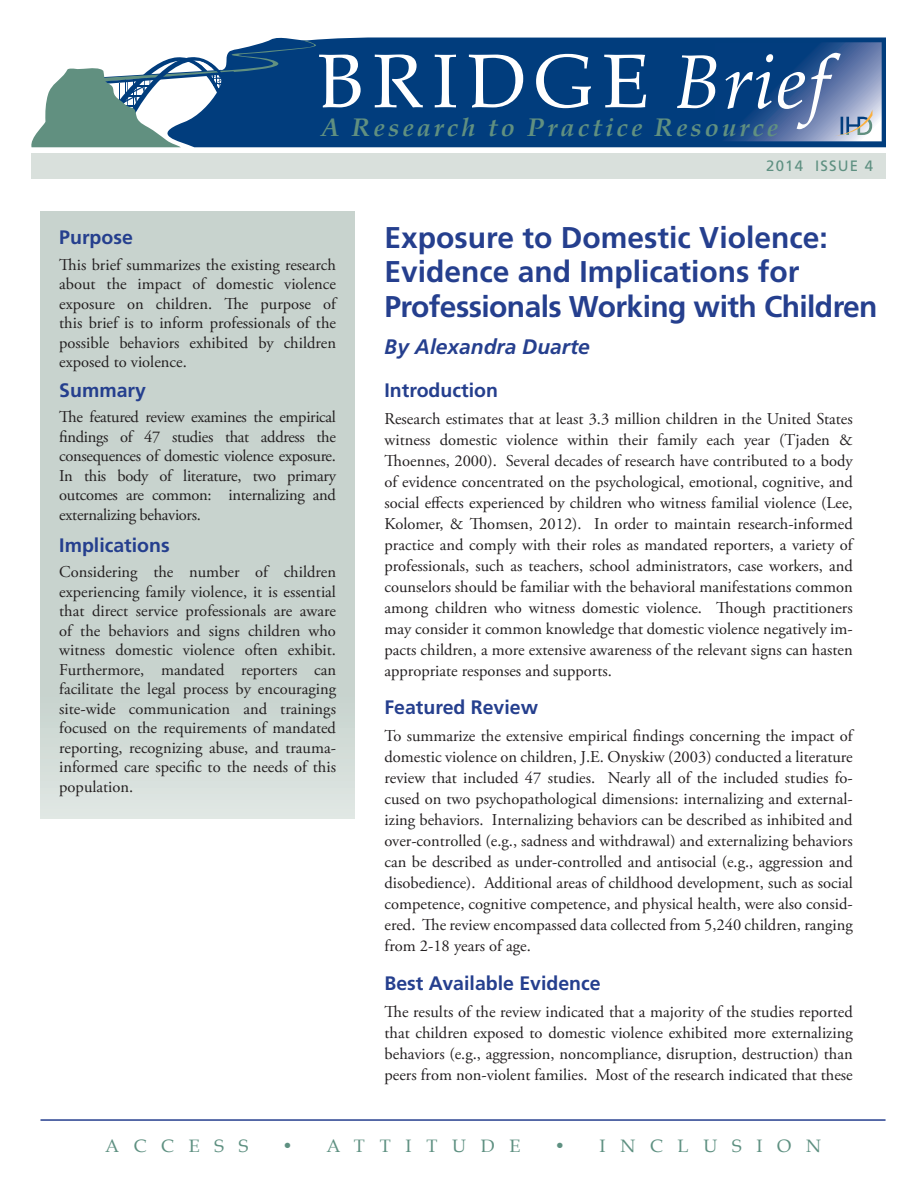
<style>
.page{position:relative;width:918px;height:1188px;background:#fff}
.page>*{position:absolute;margin:0;border:0;box-sizing:border-box;transform-origin:0 0}
.t1{font:76.05px "Book Antiqua";letter-spacing:.12em;color:#fff}
.t2{font:700 30px/34.8px "Frutiger LT Std";color:#253f8e}
.t3{font:italic 700 25.5px "Book Antiqua";letter-spacing:.12em;color:#619080}
.t4{font:italic 700 21px "Frutiger LT Std";color:#253f8e}
.Article_Head{font:700 19.5px "Frutiger LT Std";color:#253f8e}
.t5{font:18px "Book Antiqua";letter-spacing:.82em;color:#5e9081}
.Article_body{font:16.5px/21px "Adobe Garamond Pro";color:#231f20;text-align:justify}
.t6{font:15px "Frutiger LT Std";letter-spacing:.08em;color:#5e9081}
.s1{font-style:italic}
</style>
<div class="page">
<div style="left:40px;top:212px;width:315px;height:607px;background:linear-gradient(to bottom,#c4d0ca,#d1dad6)"></div>
<div style="left:270px;top:37px;width:616px;height:110px;background:#013d7d"></div>
<svg style="left:31px;top:40px;width:286px;height:107px"></svg>
<svg style="left:714px;top:42px;width:168px;height:99px;background:#3e6499"></svg>
<div style="left:31px;top:154px;width:855px;height:25px;background:#d9e0dc"></div>
<hr style="left:40px;top:1119px;width:846px;height:2px;background:#253f8e">
<p class="t1" style="left:317px;top:34px;width:513px">BRIDGE <span class="s1">Brief</span></p>
<p class="t3" style="left:321px;top:113px;width:458px">A Research to Practice Resource</p>
<p class="t6" style="left:766px;top:157px;width:108px">2014 ISSUE 4</p>
<p class="Article_Head" style="left:59px;top:226px;width:75px">Purpose</p>
<p class="Article_body" style="left:59px;top:255px;width:278px;line-height:19.5px">This brief summarizes the existing research about the impact of domestic violence exposure on children. The purpose of this brief is to inform professionals of the possible behaviors exhibited by children exposed to violence.</p>
<p class="Article_Head" style="left:59px;top:378px;width:88px">Summary</p>
<p class="Article_body" style="left:59px;top:408px;width:278px;line-height:19.5px">The featured review examines the empirical findings of 47 studies that address the consequences of domestic violence exposure.<br>In this body of literature, two primary outcomes are common: internalizing and externalizing behaviors.</p>
<p class="Article_Head" style="left:59px;top:534px;width:112px">Implications</p>
<p class="Article_body" style="left:59px;top:563px;width:278px;line-height:19.5px">Considering the number of children experiencing family violence, it is essential that direct service professionals are aware of the behaviors and signs children who witness domestic violence often exhibit.<br>Furthermore, mandated reporters can facilitate the legal process by encouraging site-wide communication and trainings focused on the requirements of mandated reporting, recognizing abuse, and trauma&shy;informed care specific to the needs of this population.</p>
<p class="t2" style="left:385px;top:220px;width:495px">Exposure to Domestic Violence:<br>Evidence and Implications for<br>Professionals Working with Children</p>
<p class="t4" style="left:385px;top:335px;width:207px">By Alexandra Duarte</p>
<p class="Article_Head" style="left:385px;top:379px;width:115px">Introduction</p>
<p class="Article_body" style="left:385px;top:409px;width:470px">Research estimates that at least 3.3 million children in the United States witness domestic violence within their family each year (Tjaden &amp; Thoennes, 2000). Several decades of research have contributed to a body of evidence concentrated on the psychological, emotional, cognitive, and social effects experienced by children who witness familial violence (Lee, Kolomer, &amp; Thomsen, 2012). In order to maintain research-informed practice and comply with their roles as mandated reporters, a variety of professionals, such as teachers, school administrators, case workers, and counselors should be familiar with the behavioral manifestations common among children who witness domestic violence. Though practitioners may consider it common knowledge that domestic violence negatively im&shy;pacts children, a more extensive awareness of the relevant signs can hasten appropriate responses and supports.</p>
<p class="Article_Head" style="left:385px;top:696px;width:155px">Featured Review</p>
<p class="Article_body" style="left:385px;top:726px;width:470px">To summarize the extensive empirical findings concerning the impact of domestic violence on children, J.E. Onyskiw (2003) conducted a literature review that included 47 studies. Nearly all of the included studies fo&shy;cused on two psychopathological dimensions: internalizing and external&shy;izing behaviors. Internalizing behaviors can be described as inhibited and over-controlled (e.g., sadness and withdrawal) and externalizing behaviors can be described as under-controlled and antisocial (e.g., aggression and disobedience). Additional areas of childhood development, such as social competence, cognitive competence, and physical health, were also consid&shy;ered. The review encompassed data collected from 5,240 children, ranging from 2-18 years of age.</p>
<p class="Article_Head" style="left:385px;top:971px;width:218px">Best Available Evidence</p>
<p class="Article_body" style="left:385px;top:1002px;width:470px">The results of the review indicated that a majority of the studies reported that children exposed to domestic violence exhibited more externalizing behaviors (e.g., aggression, noncompliance, disruption, destruction) than peers from non-violent families. Most of the research indicated that these</p>
<p class="t5" style="left:105px;top:1134px;width:145px">ACCESS</p>
<p class="t5" style="left:282px;top:1134px;width:240px">• ATTITUDE</p>
<p class="t5" style="left:555px;top:1134px;width:268px">• INCLUSION</p>
</div>
